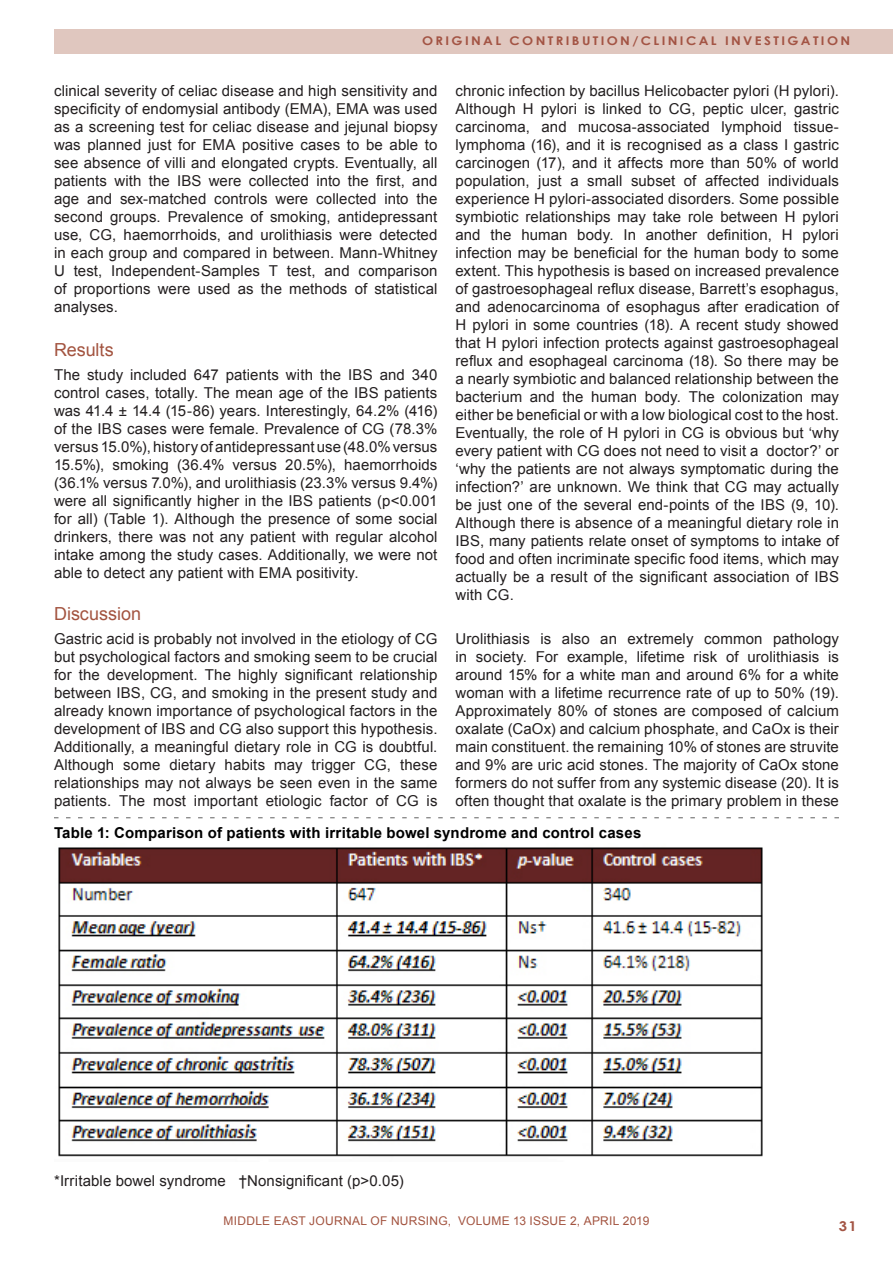
<style>
.page{position:relative;width:893px;height:1263px;background:#fff}
.page>*{position:absolute;margin:0;border:0;box-sizing:border-box;transform-origin:0 0}
.section_heading{font:18px "Arial";color:#a35440}
.section_heading-2{font:15px/18px "Arial";letter-spacing:.005em;color:#231f20;text-align:justify}
.section_heading-3{font:700 15px "Arial";letter-spacing:.015em;color:#000}
.t1{font:700 13.5px "Century Gothic";color:#a35444;scale:1.1 1}
.section_heading-4{font:12px "Arial";letter-spacing:.02em;color:#a35440}
.t2{font:700 12px "Century Gothic";letter-spacing:.18em;color:#a35444;scale:1.1 1}
.t3{font:10.5px "Century Gothic";letter-spacing:.3em;color:#a35444;scale:1.1 1}
.s1{font-weight:700}
</style>
<div class="page">
<div style="left:54px;top:30px;width:839px;height:24px;background:#e0c7bf"></div>
<svg style="left:54px;top:817px;width:785px;height:1px"></svg>
<img style="left:58px;top:847px;width:705px;height:310px">
<p class="t2" style="left:422px;top:32px;width:391px">ORIGINAL CONTRIBUTION/CLINICAL INVESTIGATION</p>
<p class="section_heading-2" style="left:54px;top:82px;width:385px">clinical severity of celiac disease and high sensitivity and specificity of endomysial antibody (EMA), EMA was used as a screening test for celiac disease and jejunal biopsy was planned just for EMA positive cases to be able to see absence of villi and elongated crypts. Eventually, all patients with the IBS were collected into the first, and age and sex-matched controls were collected into the second groups. Prevalence of smoking, antidepressant use, CG, haemorrhoids, and urolithiasis were detected in each group and compared in between. Mann-Whitney U test, Independent-Samples T test, and comparison of proportions were used as the methods of statistical analyses.</p>
<p class="section_heading" style="left:54px;top:337px;width:61px">Results</p>
<p class="section_heading-2" style="left:54px;top:365px;width:385px">The study included 647 patients with the IBS and 340 control cases, totally. The mean age of the IBS patients was 41.4 ± 14.4 (15-86) years. Interestingly, 64.2% (416) of the IBS cases were female. Prevalence of CG (78.3% versus 15.0%), history of antidepressant use (48.0% versus 15.5%), smoking (36.4% versus 20.5%), haemorrhoids (36.1% versus 7.0%), and urolithiasis (23.3% versus 9.4%) were all significantly higher in the IBS patients (p&lt;0.001 for all) (Table 1). Although the presence of some social drinkers, there was not any patient with regular alcohol intake among the study cases. Additionally, we were not able to detect any patient with EMA positivity.</p>
<p class="section_heading" style="left:54px;top:601px;width:89px">Discussion</p>
<p class="section_heading-2" style="left:54px;top:629px;width:385px">Gastric acid is probably not involved in the etiology of CG but psychological factors and smoking seem to be crucial for the development. The highly significant relationship between IBS, CG, and smoking in the present study and already known importance of psychological factors in the development of IBS and CG also support this hypothesis.<br>Additionally, a meaningful dietary role in CG is doubtful.<br>Although some dietary habits may trigger CG, these relationships may not always be seen even in the same patients. The most important etiologic factor of CG is</p>
<p class="section_heading-2" style="left:455px;top:82px;width:385px">chronic infection by bacillus Helicobacter pylori (H pylori).<br>Although H pylori is linked to CG, peptic ulcer, gastric carcinoma, and mucosa-associated lymphoid tissue&shy;lymphoma (16), and it is recognised as a class I gastric carcinogen (17), and it affects more than 50% of world population, just a small subset of affected individuals experience H pylori-associated disorders. Some possible symbiotic relationships may take role between H pylori and the human body. In another definition, H pylori infection may be beneficial for the human body to some extent. This hypothesis is based on increased prevalence of gastroesophageal reflux disease, Barrett’s esophagus, and adenocarcinoma of esophagus after eradication of H pylori in some countries (18). A recent study showed that H pylori infection protects against gastroesophageal reflux and esophageal carcinoma (18). So there may be a nearly symbiotic and balanced relationship between the bacterium and the human body. The colonization may either be beneficial or with a low biological cost to the host.<br>Eventually, the role of H pylori in CG is obvious but ‘why every patient with CG does not need to visit a doctor?’ or ‘why the patients are not always symptomatic during the infection?’ are unknown. We think that CG may actually be just one of the several end-points of the IBS (9, 10).<br>Although there is absence of a meaningful dietary role in IBS, many patients relate onset of symptoms to intake of food and often incriminate specific food items, which may actually be a result of the significant association of IBS with CG.</p>
<p class="section_heading-2" style="left:455px;top:629px;width:385px">Urolithiasis is also an extremely common pathology in society. For example, lifetime risk of urolithiasis is around 15% for a white man and around 6% for a white woman with a lifetime recurrence rate of up to 50% (19).<br>Approximately 80% of stones are composed of calcium oxalate (CaOx) and calcium phosphate, and CaOx is their main constituent. the remaining 10% of stones are struvite and 9% are uric acid stones. The majority of CaOx stone formers do not suffer from any systemic disease (20). It is often thought that oxalate is the primary problem in these</p>
<p class="section_heading-3" style="left:54px;top:822px;width:589px">Table 1: Comparison of patients with irritable bowel syndrome and control cases</p>
<p class="section_heading-2" style="left:54px;top:1171px;width:351px">*Irritable bowel syndrome †Nonsignificant (p&gt;0.05)</p>
<p class="section_heading-4" style="left:224px;top:1213px;width:427px">MIDDLE EAST JOURNAL OF NURSING, VOLUME 13 ISSUE 2, APRIL 2019</p>
<p class="section_heading-4" style="left:245px;top:1215px;width:407px">MIDDLE EAST JOURNAL OF NURSING JULY 2012, VOLUME 6 ISSUE 4</p>
<p class="t3" style="left:553px;top:1221px;width:91px"><span class="s1">•</span> JULY 2009</p>
<p class="t1" style="left:839px;top:1216px;width:18px">31</p>
<p class="t3" style="left:244px;top:1221px;width:273px">MIDDLE EAST JOURNAL OF NURSING</p>
</div>
